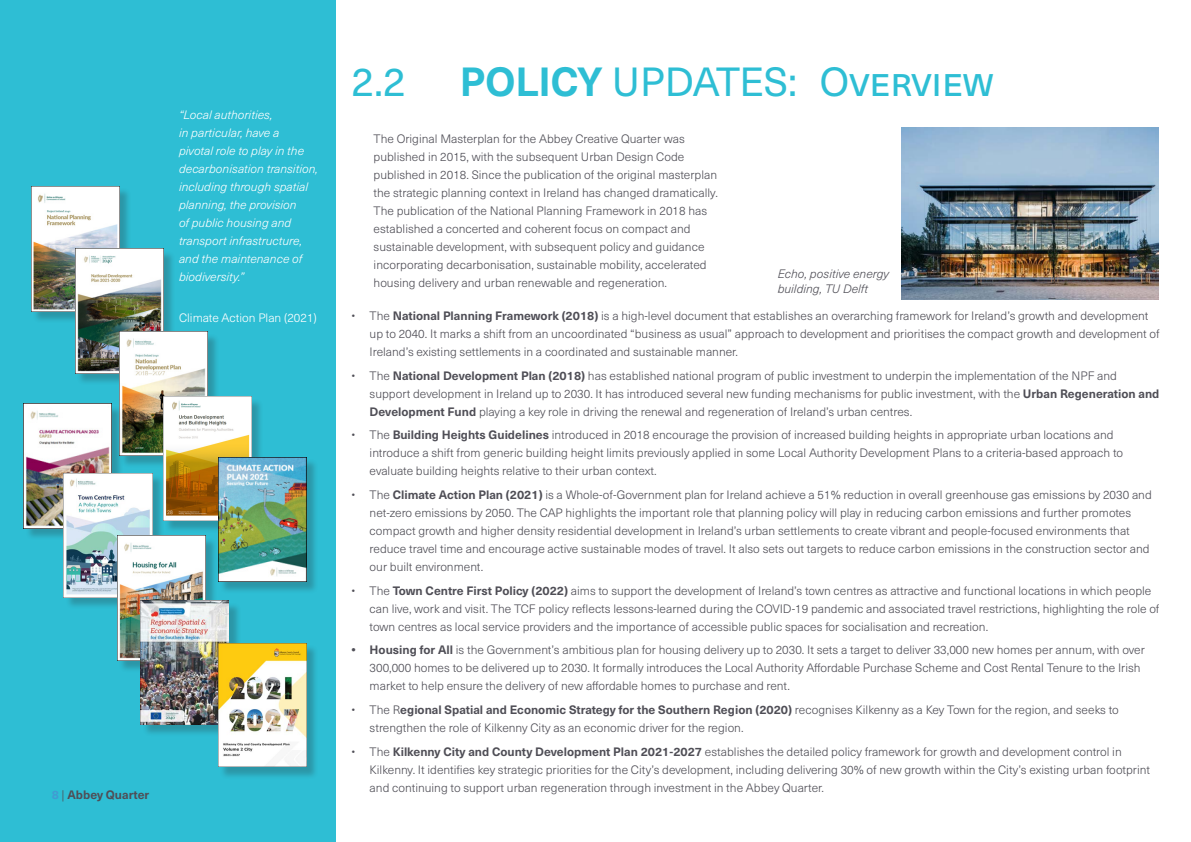
<style>
.page{position:relative;width:1191px;height:842px;background:#fff}
.page>*{position:absolute;margin:0;border:0;box-sizing:border-box;transform-origin:0 0}
.OMP_Headings_-_Chapter_B{font:40px "Neue Haas Unica W1 G";letter-spacing:-.01em;color:#2ebed4}
.OMP_Body_of_text_-_Left_aligned{font:300 12px/18px "Neue Haas Unica W1 G";color:#4f4e56}
.OMP_Body_of_text_-_Bullet_points{font:italic 300 12px/18px "Neue Haas Unica W1 G";color:#fff}
.OMP_Body_of_text_-_Left_aligned-2{font:italic 300 12px/15px "Neue Haas Unica W1 G";color:#4f4e56}
.OMP_Body_of_text_-_Bullet_points-2{font:300 12px "Neue Haas Unica W1 G";color:#fff}
.t1{font:700 12px "Neue Haas Unica W1 G";color:#4f4e56}
.s1{color:#419bd2}
.s2{font-weight:300}
.s3{font-weight:700}
</style>
<div class="page">
<div style="left:0;top:0;width:336px;height:842px;background:#2ebed4"></div>
<div style="left:33px;top:188px;width:99px;height:136px;background:#231f20;opacity:.25"></div>
<img style="left:31px;top:186px;width:88px;height:126px">
<div style="left:77px;top:250px;width:99px;height:136px;background:#231f20;opacity:.25"></div>
<img style="left:75px;top:249px;width:88px;height:124px">
<div style="left:121px;top:333px;width:99px;height:135px;background:#231f20;opacity:.25"></div>
<img style="left:119px;top:332px;width:88px;height:124px">
<div style="left:165px;top:398px;width:99px;height:135px;background:#231f20;opacity:.25"></div>
<img style="left:163px;top:397px;width:88px;height:124px">
<div style="left:220px;top:459px;width:99px;height:135px;background:#231f20;opacity:.25"></div>
<img style="left:218px;top:457px;width:88px;height:124px">
<div style="left:25px;top:405px;width:99px;height:136px;background:#231f20;opacity:.25"></div>
<img style="left:23px;top:404px;width:89px;height:124px">
<div style="left:65px;top:475px;width:99px;height:135px;background:#231f20;opacity:.25"></div>
<img style="left:64px;top:473px;width:88px;height:125px">
<div style="left:119px;top:537px;width:99px;height:136px;background:#231f20;opacity:.25"></div>
<img style="left:117px;top:536px;width:88px;height:125px">
<div style="left:142px;top:602px;width:99px;height:135px;background:#231f20;opacity:.25"></div>
<img style="left:141px;top:601px;width:88px;height:123px">
<div style="left:220px;top:645px;width:99px;height:134px;background:#231f20;opacity:.25"></div>
<img style="left:218px;top:643px;width:88px;height:124px">
<img style="left:901px;top:128px;width:257px;height:172px">
<p class="OMP_Body_of_text_-_Bullet_points" style="left:179px;top:105px;width:140px">“Local authorities,<br>in particular, have a<br>pivotal role to play in the decarbonisation transition, including through spatial planning, the provision<br>of public housing and transport infrastructure, and the maintenance of biodiversity.”</p>
<p class="OMP_Body_of_text_-_Bullet_points-2" style="left:179px;top:309px;width:139px">Climate Action Plan (2021)</p>
<p class="t1" style="left:52px;top:786px;width:99px"><span class="s1">8</span> <span class="s2">|</span> Abbey Quarter</p>
<p class="OMP_Headings_-_Chapter_B" style="left:351px;top:52px;width:55px">2.2</p>
<p class="OMP_Headings_-_Chapter_B" style="left:459px;top:52px;width:535px"><span class="s3">POLICY</span> UPDATES: Overview</p>
<p class="OMP_Body_of_text_-_Left_aligned" style="left:373px;top:129px;width:346px">The Original Masterplan for the Abbey Creative Quarter was published in 2015, with the subsequent Urban Design Code published in 2018. Since the publication of the original masterplan the strategic planning context in Ireland has changed dramatically.<br>The publication of the National Planning Framework in 2018 has established a concerted and coherent focus on compact and sustainable development, with subsequent policy and guidance incorporating decarbonisation, sustainable mobility, accelerated housing delivery and urban renewable and regeneration.</p>
<p class="OMP_Body_of_text_-_Left_aligned" style="left:369px;top:306px;width:791px;text-indent:-18px">• The <span class="s3">National Planning Framework (2018)</span> is a high-level document that establishes an overarching framework for Ireland’s growth and development up to 2040. It marks a shift from an uncoordinated “business as usual” approach to development and prioritises the compact growth and development of<br>Ireland’s existing settlements in a coordinated and sustainable manner.</p>
<p class="OMP_Body_of_text_-_Left_aligned" style="left:369px;top:366px;width:791px;text-indent:-18px">• The <span class="s3">National Development Plan (2018)</span> has established national program of public investment to underpin the implementation of the NPF and support development in Ireland up to 2030. It has introduced several new funding mechanisms for public investment, with the <span class="s3">Urban Regeneration and<br>Development Fund</span> playing a key role in driving the renewal and regeneration of Ireland’s urban centres.</p>
<p class="OMP_Body_of_text_-_Left_aligned" style="left:369px;top:425px;width:755px;text-indent:-18px">• The <span class="s3">Building Heights Guidelines</span> introduced in 2018 encourage the provision of increased building heights in appropriate urban locations and introduce a shift from generic building height limits previously applied in some Local Authority Development Plans to a criteria-based approach to evaluate building heights relative to their urban context.</p>
<p class="OMP_Body_of_text_-_Left_aligned" style="left:369px;top:485px;width:783px;text-indent:-18px">• The <span class="s3">Climate Action Plan (2021)</span> is a Whole-of-Government plan for Ireland achieve a 51% reduction in overall greenhouse gas emissions by 2030 and net-zero emissions by 2050. The CAP highlights the important role that planning policy will play in reducing carbon emissions and further promotes compact growth and higher density residential development in Ireland’s urban settlements to create vibrant and people-focused environments that reduce travel time and encourage active sustainable modes of travel. It also sets out targets to reduce carbon emissions in the construction sector and our built environment.</p>
<p class="OMP_Body_of_text_-_Left_aligned" style="left:369px;top:581px;width:791px;text-indent:-18px">• The <span class="s3">Town Centre First Policy (2022)</span> aims to support the development of Ireland’s town centres as attractive and functional locations in which people can live, work and visit. The TCF policy reflects lessons-learned during the COVID-19 pandemic and associated travel restrictions, highlighting the role of town centres as local service providers and the importance of accessible public spaces for socialisation and recreation.</p>
<p class="OMP_Body_of_text_-_Left_aligned" style="left:369px;top:641px;width:777px;text-indent:-18px"><span class="s3">• Housing for All</span> is the Government’s ambitious plan for housing delivery up to 2030. It sets a target to deliver 33,000 new homes per annum, with over<br>300,000 homes to be delivered up to 2030. It formally introduces the Local Authority Affordable Purchase Scheme and Cost Rental Tenure to the Irish market to help ensure the delivery of new affordable homes to purchase and rent.</p>
<p class="OMP_Body_of_text_-_Left_aligned" style="left:369px;top:700px;width:750px;text-indent:-18px">• The R<span class="s3">egional Spatial and Economic Strategy for the Southern Region (2020)</span> recognises Kilkenny as a Key Town for the region, and seeks to strengthen the role of Kilkenny City as an economic driver for the region.</p>
<p class="OMP_Body_of_text_-_Left_aligned" style="left:369px;top:742px;width:782px;text-indent:-18px">• The <span class="s3">Kilkenny City and County Development Plan 2021-2027</span> establishes the detailed policy framework for growth and development control in<br>Kilkenny. It identifies key strategic priorities for the City’s development, including delivering 30% of new growth within the City’s existing urban footprint and continuing to support urban regeneration through investment in the Abbey Quarter.</p>
<p class="OMP_Body_of_text_-_Left_aligned-2" style="left:777px;top:265px;width:113px">Echo, positive energy building, TU Delft</p>
</div>
